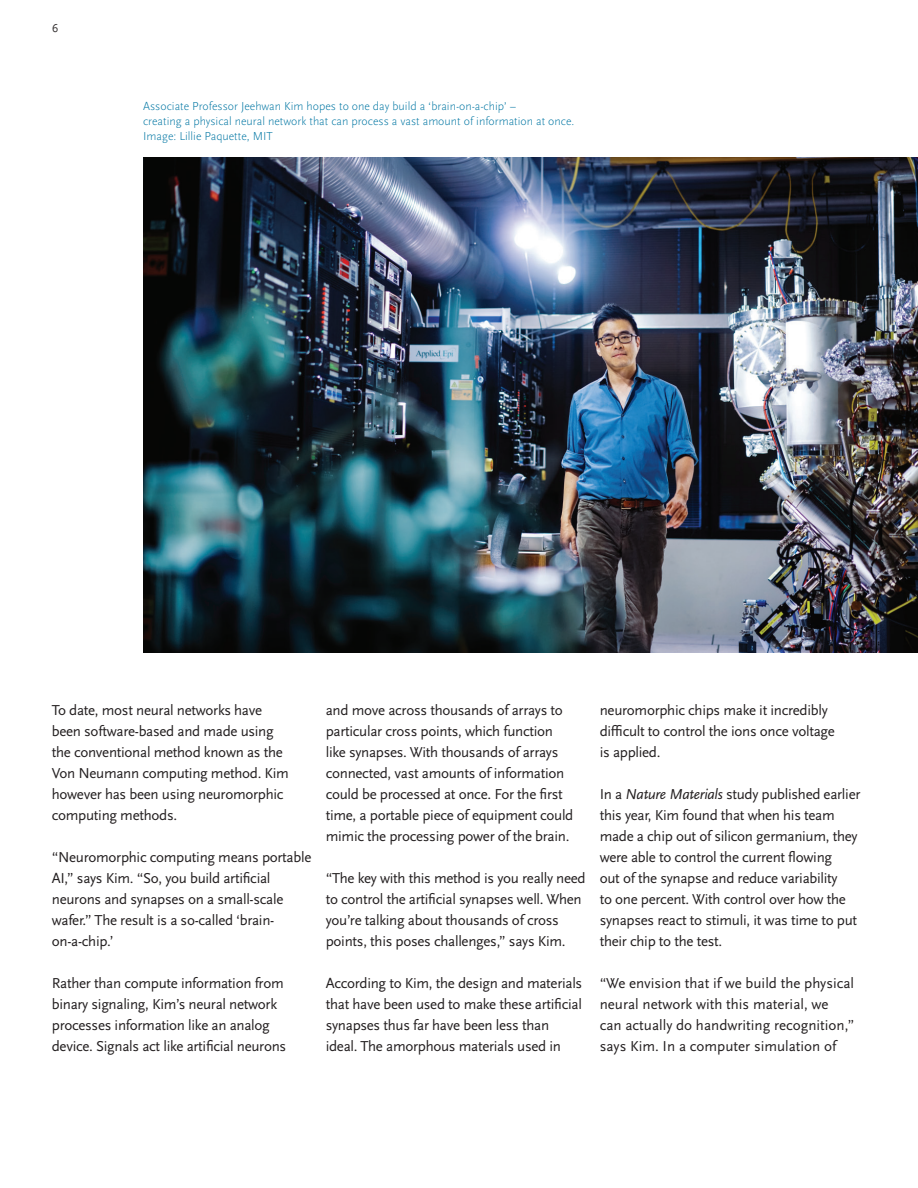
<style>
.page{position:relative;width:918px;height:1188px;background:#fff}
.page>*{position:absolute;margin:0;border:0;box-sizing:border-box;transform-origin:0 0}
.t1{font:15px/21px "Scala Sans OT";letter-spacing:-.02em;color:#231f20}
.t2{font:15px/21px "Scala Sans OT";color:#231f20}
.t3{font:300 12px/15px "Scala Sans OT";color:#0076a3}
.t4{font:12px "Scala Sans OT";color:#231f20}
.s1{font-style:italic}
</style>
<div class="page">
<img style="left:143px;top:158px;width:775px;height:494px">
<p class="t4" style="left:52px;top:22px;width:8px">6</p>
<p class="t3" style="left:143px;top:99px;width:433px">Associate Professor Jeehwan Kim hopes to one day build a ‘brain-on-a-chip’ –<br>creating a physical neural network that can process a vast amount of information at once.<br>Image: Lillie Paquette, MIT</p>
<p class="t1" style="left:52px;top:700px;width:239px">To date, most neural networks have been software-based and made using the conventional method known as the<br>Von Neumann computing method. Kim however has been using neuromorphic computing methods.</p>
<p class="t1" style="left:52px;top:847px;width:261px">“Neuromorphic computing means portable AI,” says Kim. “So, you build artificial neurons and synapses on a small-scale wafer.” The result is a so-called ‘brain&shy;on-a-chip.’</p>
<p class="t1" style="left:52px;top:973px;width:236px">Rather than compute information from binary signaling, Kim’s neural network processes information like an analog device. Signals act like artificial neurons</p>
<p class="t1" style="left:326px;top:700px;width:249px">and move across thousands of arrays to particular cross points, which function like synapses. With thousands of arrays connected, vast amounts of information could be processed at once. For the first time, a portable piece of equipment could mimic the processing power of the brain.</p>
<p class="t1" style="left:326px;top:868px;width:261px">“The key with this method is you really need to control the artificial synapses well. When you’re talking about thousands of cross points, this poses challenges,” says Kim.</p>
<p class="t1" style="left:326px;top:973px;width:258px">According to Kim, the design and materials that have been used to make these artificial synapses thus far have been less than ideal. The amorphous materials used in</p>
<p class="t1" style="left:600px;top:700px;width:237px">neuromorphic chips make it incredibly difficult to control the ions once voltage is applied.</p>
<p class="t1" style="left:600px;top:784px;width:262px">In a <span class="s1">Nature Materials</span> study published earlier this year, Kim found that when his team made a chip out of silicon germanium, they were able to control the current flowing<br>out of the synapse and reduce variability<br>to one percent. With control over how the synapses react to stimuli, it was time to put their chip to the test.</p>
<p class="t2" style="left:600px;top:973px;width:256px">“We envision that if we build the physical neural network with this material, we can actually do handwriting recognition,” says Kim. In a computer simulation of</p>
</div>
